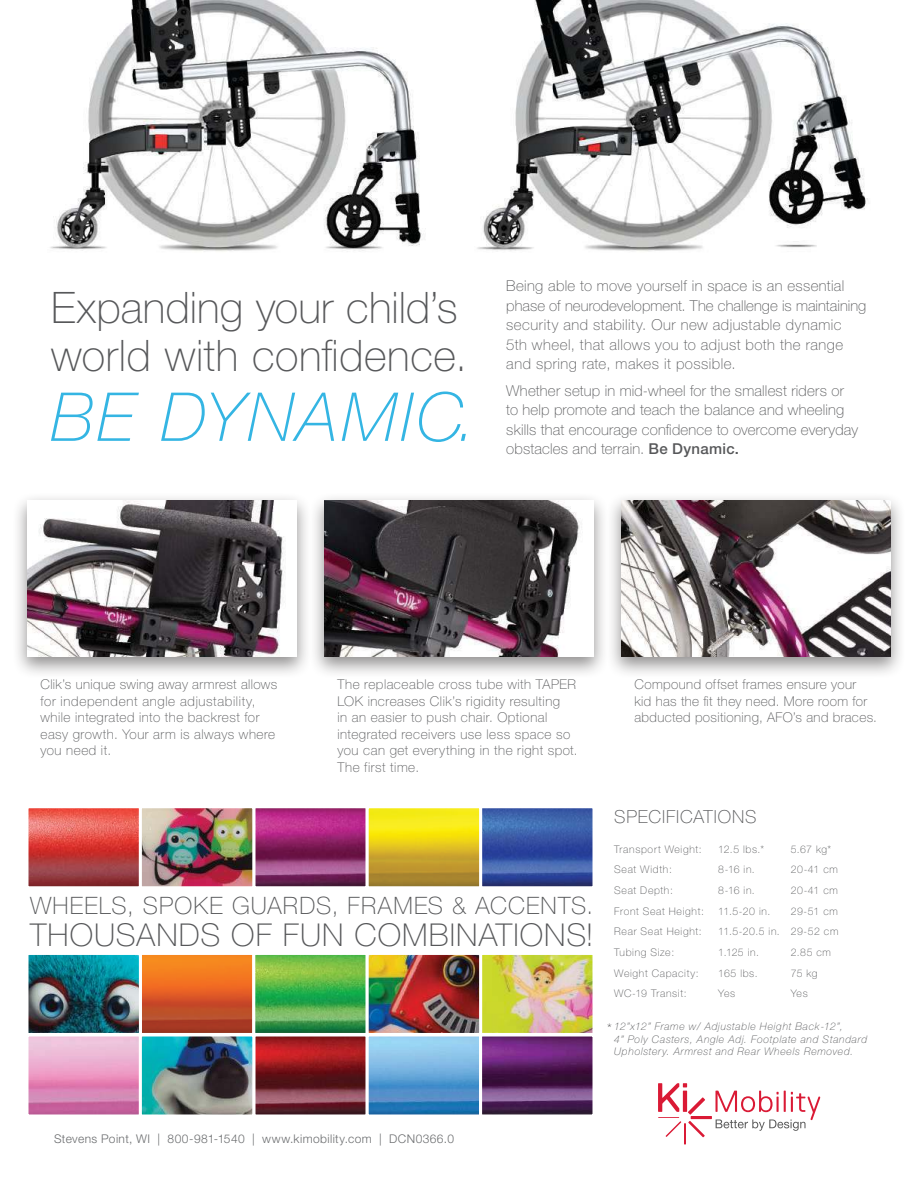
<style>
.page{position:relative;width:918px;height:1188px;background:#fff}
.page>*{position:absolute;margin:0;border:0;box-sizing:border-box;transform-origin:0 0}
.t1{font:italic 100 67.5px "Helvetica Neue";letter-spacing:.05em;color:#34b5e3}
.t2{font:100 43.5px/48px "Helvetica Neue";letter-spacing:.01em;color:#57585a}
.t3{font:100 31.5px "Helvetica Neue";letter-spacing:.035em;color:#57585a}
.t4{font:100 24px "Helvetica Neue";letter-spacing:.045em;color:#57585a}
.t5{font:100 18px "Helvetica Neue";letter-spacing:.05em;color:#57585a}
.t6{font:100 15px/19.5px "Helvetica Neue";letter-spacing:.015em;color:#57585a}
.t7{font:100 13.5px/16.5px "Helvetica Neue";letter-spacing:.035em;color:#57585a}
.t8{font:300 12px "Helvetica Neue";letter-spacing:.035em;color:#6c6e70}
.t9{font:100 10.5px/20.7px "Helvetica Neue";letter-spacing:.065em;color:#57585a}
.t10{font:italic 100 10.5px/12.6px "Helvetica Neue";letter-spacing:.065em;color:#57585a}
.s1{font-weight:500}
</style>
<div class="page">
<img style="left:30px;top:956px;width:562px;height:157px">
<div style="left:252px;top:1033px;width:117px;height:84px;border:3px solid #fff"></div>
<div style="left:139px;top:952px;width:116px;height:84px;border:3px solid #fff"></div>
<img style="left:30px;top:809px;width:562px;height:76px">
<div style="left:26px;top:805px;width:116px;height:84px;border:3px solid #fff"></div>
<img style="left:50px;top:0;width:818px;height:252px">
<div style="left:309px;top:492px;width:301px;height:187px;background:#221f1f;opacity:.5"></div>
<img style="left:324px;top:501px;width:270px;height:156px">
<div style="left:606px;top:492px;width:301px;height:187px;background:#221f1f;opacity:.5"></div>
<img style="left:621px;top:500px;width:270px;height:157px">
<div style="left:12px;top:492px;width:301px;height:187px;background:#221f1f;opacity:.5"></div>
<img style="left:27px;top:501px;width:270px;height:156px">
<div style="left:366px;top:1033px;width:116px;height:84px;border:3px solid #fff"></div>
<div style="left:479px;top:1033px;width:117px;height:84px;border:3px solid #fff"></div>
<div style="left:252px;top:805px;width:117px;height:84px;border:3px solid #fff"></div>
<div style="left:252px;top:952px;width:117px;height:84px;border:3px solid #fff"></div>
<div style="left:26px;top:1033px;width:116px;height:84px;border:3px solid #fff"></div>
<div style="left:479px;top:805px;width:117px;height:84px;border:3px solid #fff"></div>
<div style="left:366px;top:805px;width:116px;height:84px;border:3px solid #fff"></div>
<div style="left:139px;top:805px;width:116px;height:84px;border:3px solid #fff"></div>
<div style="left:479px;top:952px;width:117px;height:84px;border:3px solid #fff"></div>
<div style="left:139px;top:1033px;width:116px;height:84px;border:3px solid #fff"></div>
<div style="left:366px;top:952px;width:116px;height:84px;border:3px solid #fff"></div>
<div style="left:26px;top:952px;width:116px;height:84px;border:3px solid #fff"></div>
<svg style="left:658px;top:1083px;width:162px;height:61px"></svg>
<h2 class="t2" style="left:51px;top:287px;width:418px">Expanding your child’s world with confidence.</h2>
<h1 class="t1" style="left:51px;top:392px;width:428px">BE DYNAMIC.</h1>
<p class="t6" style="left:506px;top:278px;width:362px">Being able to move yourself in space is an essential phase of neurodevelopment. The challenge is maintaining security and stability. Our new adjustable dynamic<br>5th wheel, that allows you to adjust both the range and spring rate, makes it possible.</p>
<p class="t6" style="left:506px;top:382px;width:353px">Whether setup in mid-wheel for the smallest riders or to help promote and teach the balance and wheeling skills that encourage confidence to overcome everyday obstacles and terrain. <span class="s1">Be Dynamic.</span></p>
<p class="t7" style="left:40px;top:677px;width:238px">Clik’s unique swing away armrest allows for independent angle adjustability, while integrated into the backrest for easy growth. Your arm is always where you need it.</p>
<p class="t7" style="left:338px;top:677px;width:242px">The replaceable cross tube with TAPER LOK increases Clik’s rigidity resulting<br>in an easier to push chair. Optional integrated receivers use less space so you can get everything in the right spot.<br>The first time.</p>
<p class="t7" style="left:634px;top:677px;width:244px">Compound offset frames ensure your<br>kid has the fit they need. More room for abducted positioning, AFO’s and braces.</p>
<h3 class="t4" style="left:30px;top:897px;width:565px">WHEELS, SPOKE GUARDS, FRAMES &amp; ACCENTS.</h3>
<h3 class="t3" style="left:30px;top:923px;width:565px">THOUSANDS OF FUN COMBINATIONS!</h3>
<h3 class="t5" style="left:614px;top:810px;width:144px">SPECIFICATIONS</h3>
<p class="t9" style="left:614px;top:839px;width:91px">Transport Weight:<br>Seat Width:<br>Seat Depth:<br>Front Seat Height:<br>Rear Seat Height:<br>Tubing Size:<br>Weight Capacity:<br>WC-19 Transit:</p>
<p class="t10" style="left:614px;top:1021px;width:255px">12”x12” Frame w/ Adjustable Height Back-12”,<br>4” Poly Casters, Angle Adj. Footplate and Standard<br>Upholstery. Armrest and Rear Wheels Removed.</p>
<p class="t9" style="left:791px;top:839px;width:49px">5.67 kg*<br>20-41 cm<br>20-41 cm<br>29-51 cm<br>29-52 cm<br>2.85 cm<br>75 kg<br>Yes</p>
<p class="t9" style="left:718px;top:839px;width:63px">12.5 lbs.*<br>8-16 in.<br>8-16 in.<br>11.5-20 in.<br>11.5-20.5 in.<br>1.125 in.<br>165 lbs.<br>Yes</p>
<p class="t7" style="left:607px;top:1021px;width:6px">*</p>
<p class="t8" style="left:54px;top:1134px;width:402px">Stevens Point, WI | 800-981-1540 | www.kimobility.com | DCN0366.0</p>
</div>
